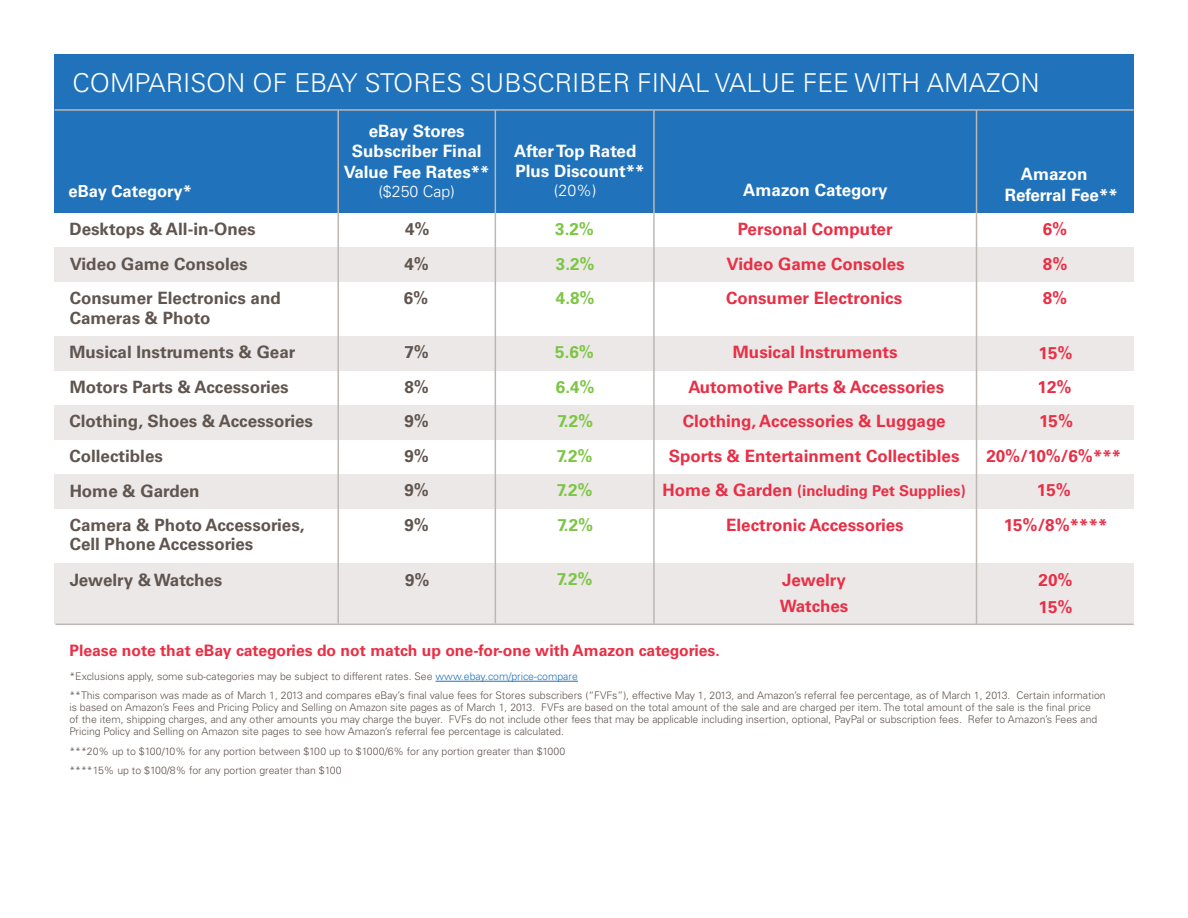
<style>
.page{position:relative;width:1188px;height:918px;background:#fff}
.page>*{position:absolute;margin:0;border:0;box-sizing:border-box;transform-origin:0 0}
.t1{font:300 25.95px "Univers";color:#fff}
.t2{font:700 16.95px/19.5px "Univers";color:#60554f}
.t3{font:700 16.95px "Univers";color:#e92f46}
.t4{font:700 16.95px/20.4px "Univers";color:#fff;text-align:center}
.t5{font:700 16.95px "Univers";color:#7dc545}
.t6{font:700 16.65px "Univers";color:#fff}
.t7{font:300 16.05px "Univers";color:#fff}
.t8{font:700 15.75px "Univers";color:#e92f46}
.t9{font:700 15px "Univers";color:#e92f46}
.t10{font:300 10.5px/12px "Univers";color:#60554f}
.s1{font-size:16.95px}
.s2{color:#2072bb}
</style>
<div class="page">
<div style="left:54px;top:247px;width:1080px;height:35px;background:#ece8e7"></div>
<div style="left:54px;top:54px;width:1080px;height:158px;background:#2072bb"></div>
<hr style="left:55px;top:109px;width:1079px;height:2px;background:#bdb8b4">
<div style="left:54px;top:336px;width:1080px;height:35px;background:#ece8e7"></div>
<div style="left:54px;top:405px;width:1080px;height:35px;background:#ece8e7"></div>
<div style="left:54px;top:474px;width:1080px;height:35px;background:#ece8e7"></div>
<div style="left:54px;top:563px;width:1080px;height:61px;background:#ece8e7"></div>
<hr style="left:495px;top:110px;width:1px;height:514px;background:#bdb8b4">
<hr style="left:653px;top:110px;width:2px;height:514px;background:#bdb8b4">
<hr style="left:56px;top:624px;width:1078px;height:1px;background:#bdb8b4">
<hr style="left:976px;top:110px;width:1px;height:514px;background:#bdb8b4">
<hr style="left:337px;top:110px;width:2px;height:514px;background:#bdb8b4">
<hr style="left:436px;top:681px;width:142px;height:1px;background:#2072bb">
<p class="t1" style="left:72px;top:67px;width:969px">COMPARISON OF EBAY STORES SUBSCRIBER FINAL VALUE FEE WITH AMAZON</p>
<p class="t6" style="left:69px;top:181px;width:125px">eBay Category*</p>
<p class="t4" style="left:369px;top:121px;width:98px">eBay Stores</p>
<p class="t4" style="left:344px;top:141px;width:148px">Subscriber Final<br>Value Fee Rates**</p>
<p class="t7" style="left:379px;top:182px;width:78px">($250 Cap)</p>
<p class="t4" style="left:514px;top:141px;width:124px">After Top Rated</p>
<p class="t4" style="left:515px;top:161px;width:131px">Plus Discount**</p>
<p class="t7" style="left:554px;top:181px;width:44px">(20%)</p>
<p class="t4" style="left:743px;top:180px;width:146px">Amazon Category</p>
<p class="t4" style="left:1021px;top:164px;width:68px">Amazon</p>
<p class="t4" style="left:1005px;top:185px;width:115px">Referral Fee**</p>
<p class="t2" style="left:69px;top:220px;width:188px">Desktops &amp; All-in-Ones</p>
<p class="t2" style="left:405px;top:220px;width:26px">4%</p>
<p class="t5" style="left:555px;top:219px;width:40px">3.2%</p>
<p class="t3" style="left:738px;top:219px;width:156px">Personal Computer</p>
<p class="t3" style="left:1043px;top:219px;width:26px">6%</p>
<p class="t2" style="left:70px;top:254px;width:180px">Video Game Consoles</p>
<p class="t2" style="left:405px;top:254px;width:26px">4%</p>
<p class="t5" style="left:556px;top:254px;width:40px">3.2%</p>
<p class="t3" style="left:727px;top:254px;width:180px">Video Game Consoles</p>
<p class="t3" style="left:1043px;top:254px;width:26px">8%</p>
<p class="t2" style="left:70px;top:289px;width:213px">Consumer Electronics and</p>
<p class="t2" style="left:404px;top:289px;width:26px">6%</p>
<p class="t5" style="left:556px;top:288px;width:40px">4.8%</p>
<p class="t3" style="left:726px;top:288px;width:178px">Consumer Electronics</p>
<p class="t3" style="left:1043px;top:288px;width:26px">8%</p>
<p class="t2" style="left:70px;top:308px;width:142px">Cameras &amp; Photo</p>
<p class="t2" style="left:69px;top:342px;width:227px">Musical Instruments &amp; Gear</p>
<p class="t2" style="left:405px;top:342px;width:26px">7%</p>
<p class="t5" style="left:555px;top:342px;width:40px">5.6%</p>
<p class="t3" style="left:733px;top:342px;width:166px">Musical Instruments</p>
<p class="t3" style="left:1039px;top:343px;width:36px">15%</p>
<p class="t2" style="left:70px;top:377px;width:221px">Motors Parts &amp; Accessories</p>
<p class="t2" style="left:405px;top:377px;width:26px">8%</p>
<p class="t5" style="left:556px;top:377px;width:40px">6.4%</p>
<p class="t3" style="left:688px;top:377px;width:257px">Automotive Parts &amp; Accessories</p>
<p class="t3" style="left:1038px;top:377px;width:36px">12%</p>
<p class="t2" style="left:69px;top:412px;width:245px">Clothing, Shoes &amp; Accessories</p>
<p class="t2" style="left:405px;top:412px;width:26px">9%</p>
<p class="t5" style="left:557px;top:411px;width:37px">7.2%</p>
<p class="t3" style="left:683px;top:411px;width:264px">Clothing, Accessories &amp; Luggage</p>
<p class="t3" style="left:1039px;top:411px;width:36px">15%</p>
<p class="t2" style="left:69px;top:446px;width:95px">Collectibles</p>
<p class="t2" style="left:405px;top:446px;width:26px">9%</p>
<p class="t5" style="left:557px;top:446px;width:37px">7.2%</p>
<p class="t3" style="left:669px;top:446px;width:292px">Sports &amp; Entertainment Collectibles</p>
<p class="t3" style="left:986px;top:446px;width:136px">20%/10%/6%***</p>
<p class="t2" style="left:70px;top:481px;width:131px">Home &amp; Garden</p>
<p class="t2" style="left:405px;top:481px;width:26px">9%</p>
<p class="t5" style="left:557px;top:481px;width:37px">7.2%</p>
<p class="t9" style="left:662px;top:482px;width:305px"><span class="s1">Home &amp; Garden</span> (including Pet Supplies)</p>
<p class="t3" style="left:1037px;top:481px;width:36px">15%</p>
<p class="t2" style="left:70px;top:515px;width:236px">Camera &amp; Photo Accessories,<br>Cell Phone Accessories</p>
<p class="t2" style="left:405px;top:515px;width:26px">9%</p>
<p class="t5" style="left:557px;top:515px;width:37px">7.2%</p>
<p class="t3" style="left:726px;top:515px;width:179px">Electronic Accessories</p>
<p class="t3" style="left:1004px;top:515px;width:105px">15%/8%****</p>
<p class="t2" style="left:70px;top:570px;width:154px">Jewelry &amp; Watches</p>
<p class="t2" style="left:405px;top:570px;width:26px">9%</p>
<p class="t5" style="left:557px;top:569px;width:37px">7.2%</p>
<p class="t3" style="left:1039px;top:570px;width:36px">20%</p>
<p class="t3" style="left:1039px;top:597px;width:36px">15%</p>
<p class="t3" style="left:782px;top:570px;width:65px">Jewelry</p>
<p class="t3" style="left:780px;top:596px;width:70px">Watches</p>
<p class="t8" style="left:69px;top:641px;width:652px">Please note that eBay categories do not match up one-for-one with Amazon categories.</p>
<p class="t10" style="left:69px;top:670px;width:510px">*Exclusions apply, some sub-categories may be subject to different rates. See <span class="s2">www.ebay.com/price-compare</span></p>
<p class="t10" style="left:69px;top:690px;width:1038px">**This comparison was made as of March 1, 2013 and compares eBay’s final value fees for Stores subscribers (“FVFs”), effective May 1, 2013, and Amazon’s referral fee percentage, as of March 1, 2013. Certain information is based on Amazon’s Fees and Pricing Policy and Selling on Amazon site pages as of March 1, 2013. FVFs are based on the total amount of the sale and are charged per item. The total amount of the sale is the final price<br>of the item, shipping charges, and any other amounts you may charge the buyer. FVFs do not include other fees that may be applicable including insertion, optional, PayPal or subscription fees. Refer to Amazon’s Fees and Pricing Policy and Selling on Amazon site pages to see how Amazon’s referral fee percentage is calculated.</p>
<p class="t10" style="left:69px;top:745px;width:498px">***20% up to $100/10% for any portion between $100 up to $1000/6% for any portion greater than $1000</p>
<p class="t10" style="left:69px;top:764px;width:274px">****15% up to $100/8% for any portion greater than $100</p>
</div>
